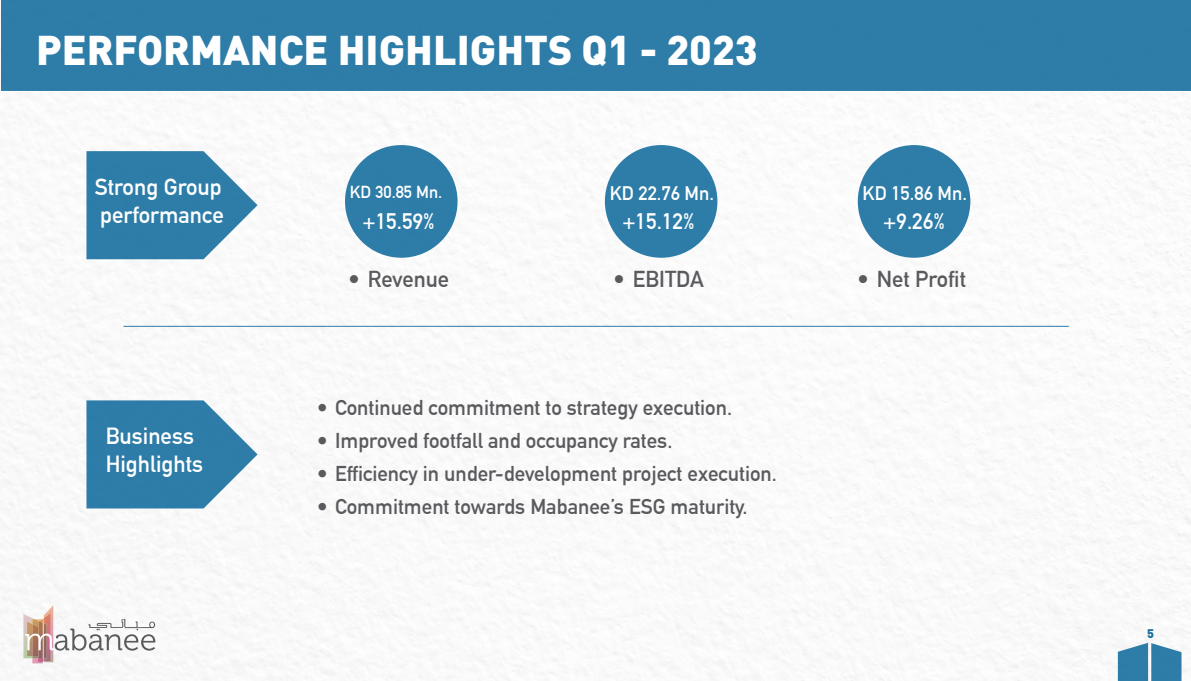
<style>
.page{position:relative;width:1191px;height:681px;background:#fff}
.page>*{position:absolute;margin:0;border:0;box-sizing:border-box;transform-origin:0 0}
.t1{font:900 41px "DIN";color:#fff}
.t2{font:700 22.9px/27.9px "DIN Alternate";color:#fff}
.t3{font:700 22.5px "DIN Alternate";color:#595a5d}
.t4{font:700 22px "DIN Alternate";color:#fff}
.t5{font:700 21px "DIN Alternate";color:#595a5d}
.t6{font:700 19.2px "DIN Alternate";color:#fff}
.t7{font:700 17px "DIN Alternate";color:#fff}
.t8{font:900 12.4px "DIN";color:#176f9f}
</style>
<div class="page">
<img style="left:0;top:90px;width:1191px;height:590px">
<div style="left:1px;top:0;width:1190px;height:90px;background:#2e7da8"></div>
<svg style="left:86px;top:151px;width:171px;height:108px"></svg>
<svg style="left:86px;top:400px;width:171px;height:108px"></svg>
<hr style="left:123px;top:326px;width:945px;height:1px;background:#176f9f">
<div style="left:345px;top:145px;width:112px;height:113px;background:#2e7da8;border-radius:50%"></div>
<div style="left:605px;top:145px;width:112px;height:113px;background:#2e7da8;border-radius:50%"></div>
<div style="left:857px;top:145px;width:113px;height:113px;background:#2e7da8;border-radius:50%"></div>
<hr style="left:0;top:91px;width:1191px;height:1px;background:#fff">
<svg style="left:1117px;top:642px;width:64px;height:38px"></svg>
<svg style="left:23px;top:605px;width:132px;height:58px"></svg>
<p class="t1" style="left:36px;top:23px;width:723px">PERFORMANCE HIGHLIGHTS Q1 - 2023</p>
<p class="t2" style="left:95px;top:172px;width:128px">Strong Group</p>
<p class="t2" style="left:100px;top:200px;width:125px">performance</p>
<p class="t2" style="left:106px;top:420px;width:99px">Business<br>Highlights</p>
<p class="t7" style="left:350px;top:179px;width:94px">KD 30.85 Mn.</p>
<p class="t6" style="left:609px;top:178px;width:106px">KD 22.76 Mn.</p>
<p class="t6" style="left:862px;top:178px;width:106px">KD 15.86 Mn.</p>
<p class="t4" style="left:362px;top:204px;width:74px">+15.59%</p>
<p class="t4" style="left:622px;top:204px;width:74px">+15.12%</p>
<p class="t4" style="left:883px;top:204px;width:63px">+9.26%</p>
<p class="t3" style="left:348px;top:262px;width:102px">• Revenue</p>
<p class="t3" style="left:613px;top:262px;width:92px">• EBITDA</p>
<p class="t3" style="left:857px;top:262px;width:110px">• Net Profit</p>
<p class="t5" style="left:317px;top:391px;width:416px">• Continued commitment to strategy execution.</p>
<p class="t5" style="left:317px;top:424px;width:357px">• Improved footfall and occupancy rates.</p>
<p class="t5" style="left:317px;top:457px;width:461px">• Efficiency in under-development project execution.</p>
<p class="t5" style="left:317px;top:490px;width:432px">• Commitment towards Mabanee’s ESG maturity.</p>
<p class="t8" style="left:1147px;top:624px;width:8px">5</p>
</div>
